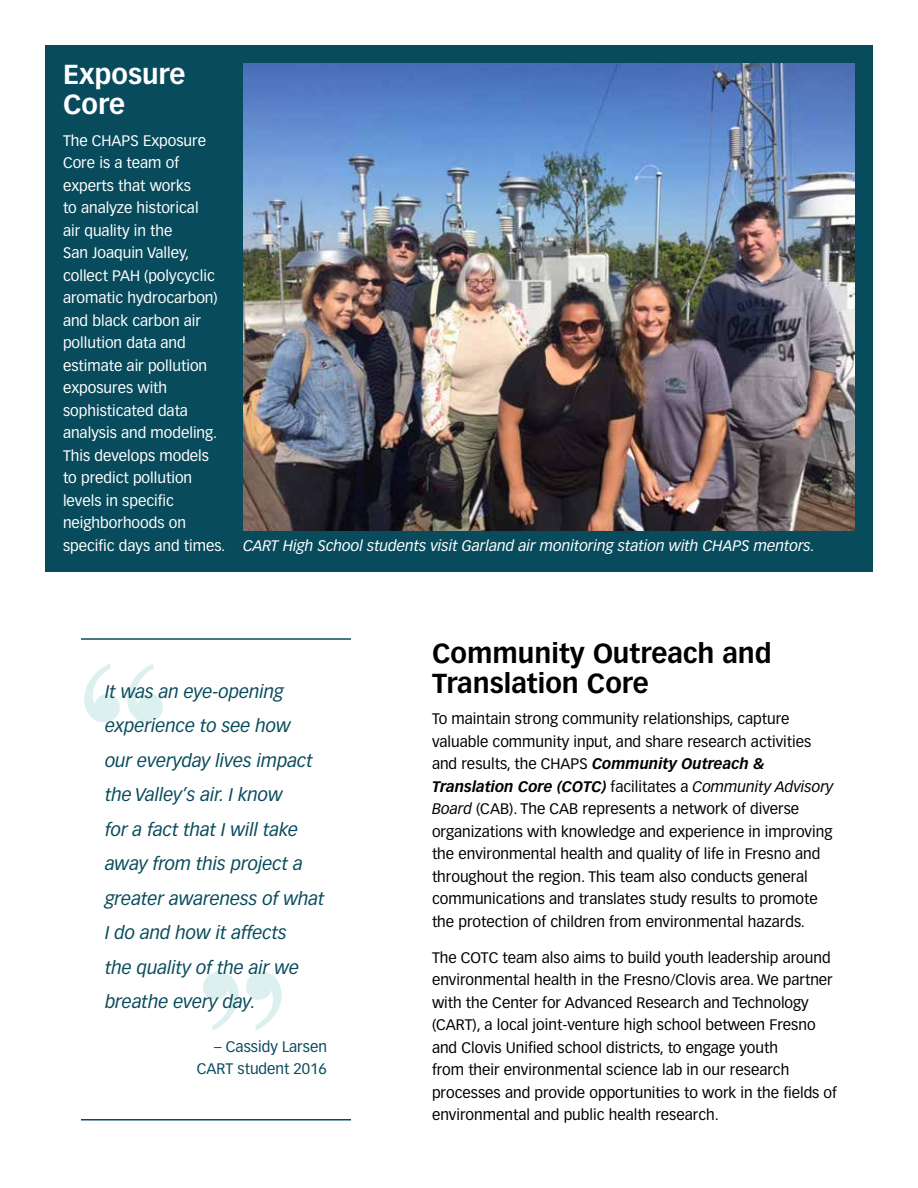
<style>
.page{position:relative;width:918px;height:1188px;background:#fff}
.page>*{position:absolute;margin:0;border:0;box-sizing:border-box;transform-origin:0 0}
.t1{font:700 180px "Bodoni";color:#dbf0ef}
.t2{font:700 27px/30px "Vectora LH";color:#000}
.t3{font:700 27px/30px "Vectora LH";color:#fff}
.t4{font:italic 18px/34.5px "Vectora LH";color:#084b5c}
.t5{font:15px/22.5px "Vectora LH";color:#000}
.t6{font:15px/22.5px "Vectora LH";color:#fff}
.t7{font:15px/22.5px "Vectora LH";color:#084b5c;text-align:right}
.s1{font-style:italic}
.s2{font-weight:700;font-style:italic}
</style>
<div class="page">
<div style="left:45px;top:45px;width:828px;height:527px;background:#084b5c"></div>
<img style="left:243px;top:63px;width:612px;height:468px">
<hr style="left:81px;top:638px;width:270px;height:2px;background:#084b5c">
<hr style="left:81px;top:1119px;width:270px;height:1px;background:#084b5c">
<h2 class="t3" style="left:63px;top:60px;width:124px">Exposure<br>Core</h2>
<p class="t6" style="left:63px;top:129px;width:753px">The CHAPS Exposure<br>Core is a team of<br>experts that works<br>to analyze historical<br>air quality in the<br>San Joaquin Valley,<br>collect PAH (polycyclic<br>aromatic hydrocarbon)<br>and black carbon air<br>pollution data and<br>estimate air pollution<br>exposures with<br>sophisticated data<br>analysis and modeling.<br>This develops models<br>to predict pollution<br>levels in specific<br>neighborhoods on<br>specific days and times. <span class="s1">CART High School students visit Garland air monitoring station with CHAPS mentors.</span></p>
<h1 class="t1" style="left:72px;top:615px;width:104px">‘‘</h1>
<p class="t4" style="left:105px;top:674px;width:221px">It was an eye-opening experience to see how<br>our everyday lives impact the Valley’s air. I know<br>for a fact that I will take away from this project a greater awareness of what<br>I do and how it affects<br>the quality of the air we breathe every day.</p>
<p class="t7" style="left:197px;top:1035px;width:132px">– Cassidy Larsen<br>CART student 2016</p>
<h1 class="t1" style="left:191px;top:825px;width:104px">,,</h1>
<h2 class="t2" style="left:432px;top:638px;width:341px">Community Outreach and<br>Translation Core</h2>
<p class="t5" style="left:432px;top:708px;width:403px">To maintain strong community relationships, capture valuable community input, and share research activities and results, the CHAPS <span class="s2">Community Outreach &amp; Translation Core (COTC)</span> facilitates a <span class="s1">Community Advisory Board</span> (CAB). The CAB represents a network of diverse organizations with knowledge and experience in improving the environmental health and quality of life in Fresno and throughout the region. This team also conducts general communications and translates study results to promote the protection of children from environmental hazards.</p>
<p class="t5" style="left:432px;top:946px;width:406px">The COTC team also aims to build youth leadership around environmental health in the Fresno/Clovis area. We partner with the Center for Advanced Research and Technology (CART), a local joint-venture high school between Fresno and Clovis Unified school districts, to engage youth<br>from their environmental science lab in our research processes and provide opportunities to work in the fields of environmental and public health research.</p>
</div>
